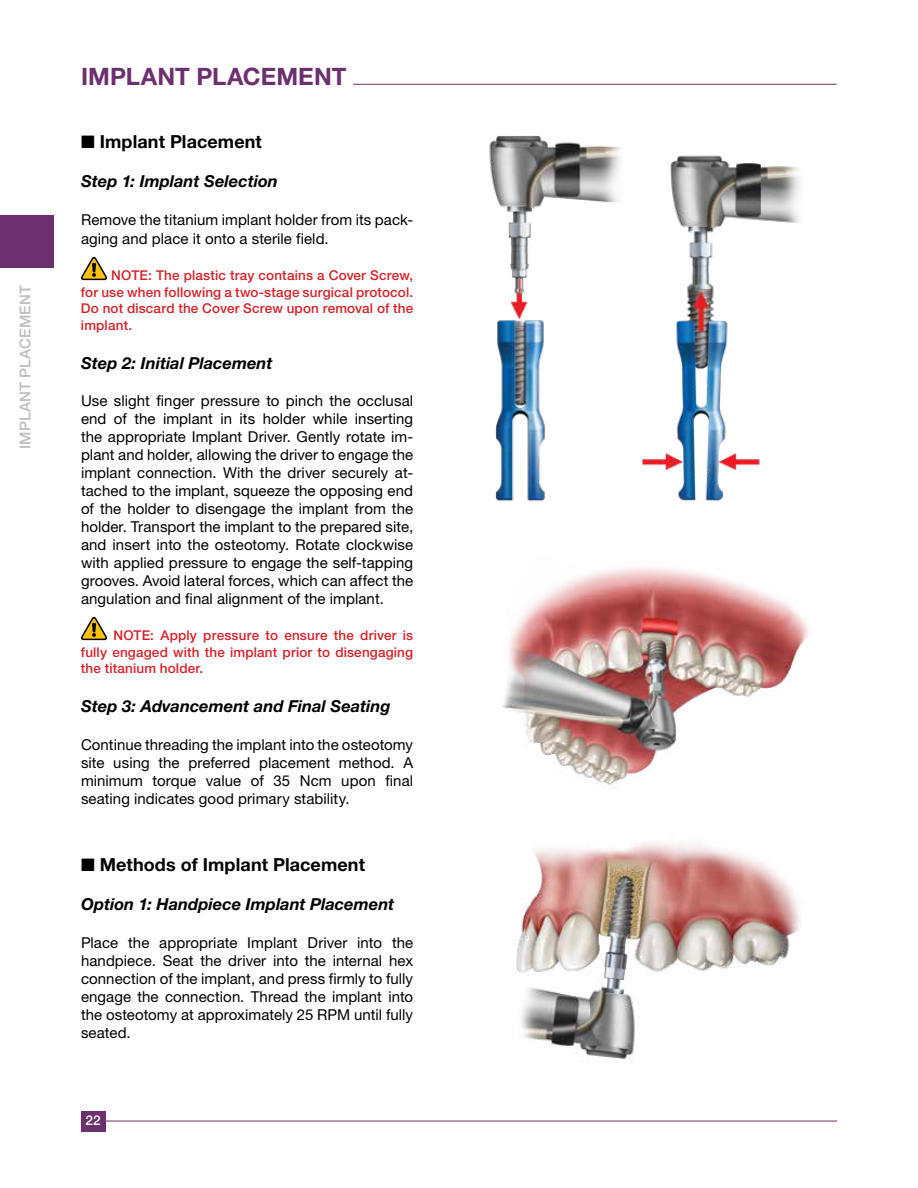
<style>
.page{position:relative;width:918px;height:1188px;background:#fff}
.page>*{position:absolute;margin:0;border:0;box-sizing:border-box;transform-origin:0 0}
.t1{font:700 24px "Helvetica Neue LT Std";letter-spacing:.005em;color:#6b306d}
.t2{font:700 18px "Helvetica Neue LT Std";letter-spacing:.005em;color:#000}
.t3{font:italic 700 16.5px "Helvetica Neue LT Std";color:#000}
.t4{font:15px/18px "Helvetica Neue LT Std";letter-spacing:.005em;color:#000;text-align:justify}
.t5{font:500 15px "Helvetica Neue LT Std";letter-spacing:.005em;color:#bcbec0}
.t6{font:500 13.5px/16.5px "Helvetica Neue LT Std";letter-spacing:.01em;color:#d2232a;text-align:justify}
.t7{font:500 13.5px "Helvetica Neue LT Std";color:#fff}
</style>
<div class="page">
<hr style="left:102px;top:1121px;width:735px;height:1px;background:#6b306d">
<div style="left:81px;top:1111px;width:24px;height:20px;background:#6b306d"></div>
<svg style="left:81px;top:256px;width:27px;height:25px"></svg>
<svg style="left:81px;top:616px;width:27px;height:25px"></svg>
<img style="left:502px;top:567px;width:307px;height:221px">
<img style="left:516px;top:842px;width:284px;height:221px">
<div style="left:0;top:215px;width:53px;height:53px;background:#6b306d"></div>
<img style="left:489px;top:135px;width:312px;height:366px">
<hr style="left:353px;top:84px;width:484px;height:1px;background:#6b306d">
<p class="t5" style="left:16px;top:449px;width:165px;rotate:-90deg">IMPLANT PLACEMENT</p>
<h1 class="t1" style="left:81px;top:61px;width:267px">IMPLANT PLACEMENT</h1>
<p class="t2" style="left:81px;top:131px;width:182px">■ Implant Placement</p>
<p class="t3" style="left:81px;top:171px;width:198px">Step 1: Implant Selection</p>
<p class="t4" style="left:81px;top:209px;width:334px;line-height:19.5px">Remove the titanium implant holder from its pack&shy;aging and place it onto a sterile field.</p>
<p class="t6" style="left:81px;top:267px;width:334px;text-indent:30px">NOTE: The plastic tray contains a Cover Screw, for use when following a two-stage surgical protocol.<br>Do not discard the Cover Screw upon removal of the implant.</p>
<p class="t3" style="left:81px;top:353px;width:193px">Step 2: Initial Placement</p>
<p class="t4" style="left:81px;top:392px;width:334px">Use slight finger pressure to pinch the occlusal end of the implant in its holder while inserting the appropriate Implant Driver. Gently rotate im&shy;plant and holder, allowing the driver to engage the implant connection. With the driver securely at&shy;tached to the implant, squeeze the opposing end of the holder to disengage the implant from the holder. Transport the implant to the prepared site, and insert into the osteotomy. Rotate clockwise with applied pressure to engage the self-tapping grooves. Avoid lateral forces, which can affect the angulation and final alignment of the implant.</p>
<p class="t6" style="left:81px;top:627px;width:334px;text-indent:32px">NOTE: Apply pressure to ensure the driver is fully engaged with the implant prior to disengaging the titanium holder.</p>
<p class="t3" style="left:81px;top:696px;width:311px">Step 3: Advancement and Final Seating</p>
<p class="t4" style="left:81px;top:735px;width:334px">Continue threading the implant into the osteotomy site using the preferred placement method. A minimum torque value of 35 Ncm upon final seating indicates good primary stability.</p>
<p class="t2" style="left:81px;top:854px;width:286px">■ Methods of Implant Placement</p>
<p class="t3" style="left:81px;top:894px;width:315px">Option 1: Handpiece Implant Placement</p>
<p class="t4" style="left:81px;top:933px;width:334px">Place the appropriate Implant Driver into the handpiece. Seat the driver into the internal hex connection of the implant, and press firmly to fully engage the connection. Thread the implant into the osteotomy at approximately 25 RPM until fully seated.</p>
<p class="t7" style="left:86px;top:1112px;width:17px">22</p>
</div>
